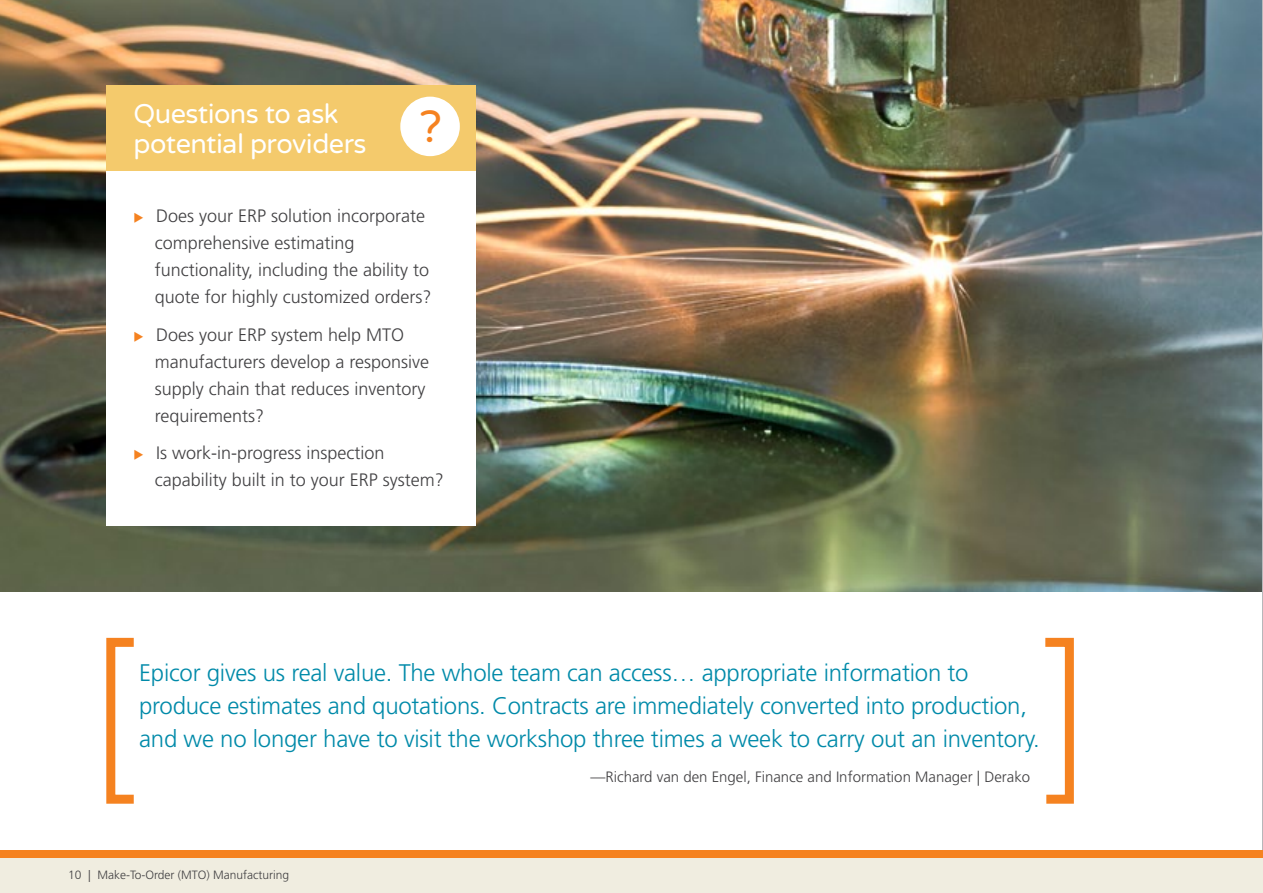
<style>
.page{position:relative;width:1263px;height:893px;background:#fff}
.page>*{position:absolute;margin:0;border:0;box-sizing:border-box;transform-origin:0 0}
.Headline_24_25{font:45px "Varela Round";color:#f58220}
.Questions_heading{font:27px/30px "Varela Round";letter-spacing:-.02em;color:#fff}
.Quotes_16_22{font:300 24px/33px "Frutiger LT Std";letter-spacing:-.01em;color:#008aa9}
.t1{font:300 18px/27px "Frutiger LT Std";color:#414042}
.quote_authors{font:300 15px "Frutiger LT Std";color:#414042}
.t2{font:300 12px "Frutiger LT Std";color:#414042}
</style>
<div class="page">
<hr style="left:1262px;top:0;width:1px;height:893px;background:#a1a1a4">
<svg style="left:106px;top:637px;width:28px;height:167px"></svg>
<svg style="left:1045px;top:637px;width:29px;height:167px"></svg>
<img style="left:0;top:0;width:1262px;height:591px">
<div style="left:106px;top:85px;width:370px;height:440px;background:#fff"></div>
<div style="left:106px;top:85px;width:370px;height:85px;background:#f4ca6c"></div>
<div style="left:400px;top:97px;width:60px;height:59px;background:#fff;border-radius:50%"></div>
<div style="left:0;top:850px;width:1263px;height:9px;background:#f58220"></div>
<div style="left:0;top:859px;width:1263px;height:34px;background:#f0ede0"></div>
<p class="Questions_heading" style="left:134px;top:99px;width:234px">Questions to ask potential providers</p>
<p class="Headline_24_25" style="left:420px;top:101px;width:24px">?</p>
<p class="t1" style="left:155px;top:203px;width:278px">Does your ERP solution incorporate comprehensive estimating functionality, including the ability to quote for highly customized orders?</p>
<p class="t1" style="left:155px;top:321px;width:276px">Does your ERP system help MTO manufacturers develop a responsive supply chain that reduces inventory requirements?</p>
<p class="t1" style="left:155px;top:440px;width:291px">Is work-in-progress inspection capability built in to your ERP system?</p>
<p class="Quotes_16_22" style="left:139px;top:657px;width:902px">Epicor gives us real value. The whole team can access… appropriate information to produce estimates and quotations. Contracts are immediately converted into production, and we no longer have to visit the workshop three times a week to carry out an inventory.</p>
<p class="quote_authors" style="left:590px;top:769px;width:441px">—Richard van den Engel, Finance and Information Manager | Derako</p>
<p class="t2" style="left:68px;top:868px;width:223px">10 | Make-To-Order (MTO) Manufacturing</p>
</div>
